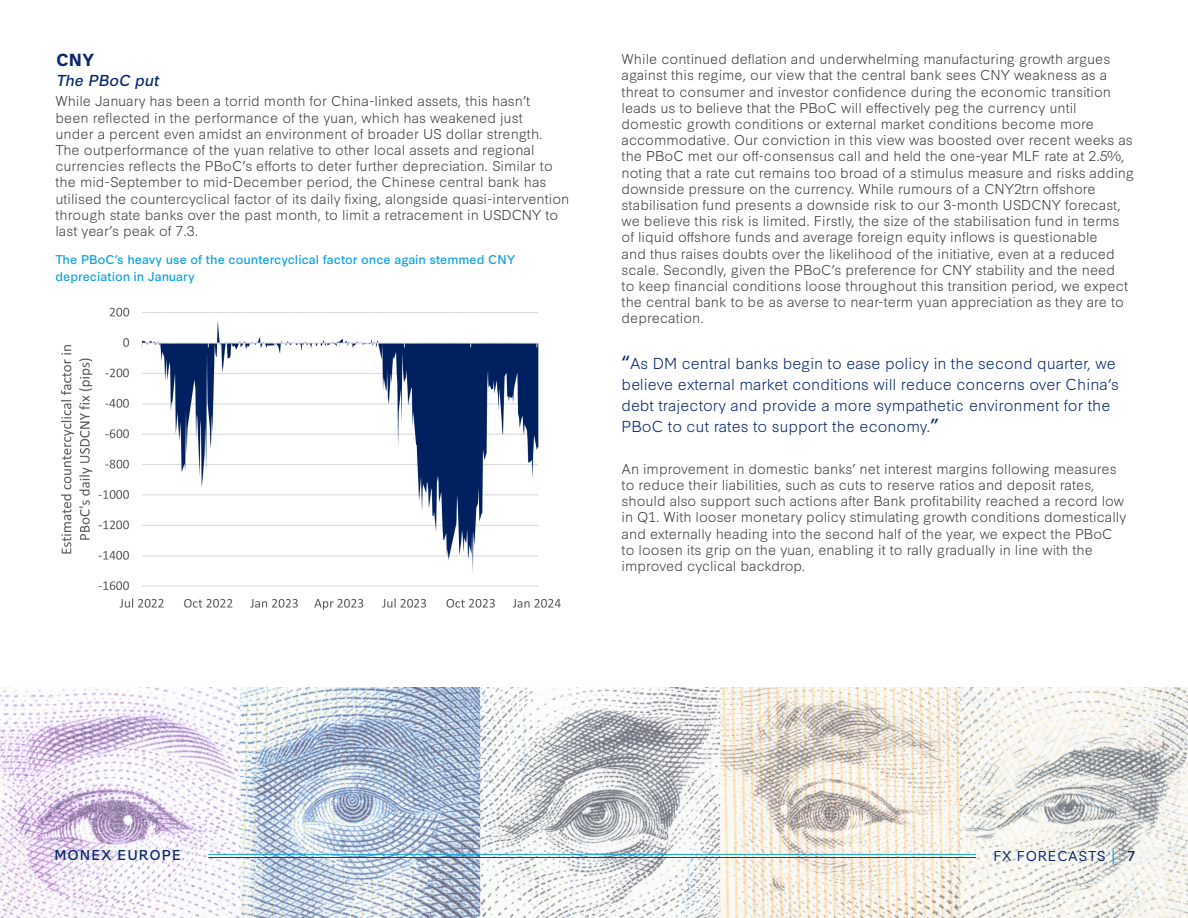
<style>
.page{position:relative;width:1188px;height:918px;background:#fff}
.page>*{position:absolute;margin:0;border:0;box-sizing:border-box;transform-origin:0 0}
.t1{font:700 16.5px "Synthese";color:#09286d}
.t2{font:300 15px/21px "Synthese";color:#09286d}
.t3{font:italic 15px "Synthese";color:#09286d}
.t4{font:300 13.5px/16.2px "Synthese";color:#404040}
.t5{font:13.5px "Synthese";letter-spacing:.05em;color:#09286d}
.t6{font:13.5px "Synthese";letter-spacing:.08em;color:#09286d}
.t7{font:12px/16.5px "Synthese";color:#0fa2dd}
.s1{font-weight:400;font-size:18px}
.s2{font-size:15px;color:#0fa2dd}
.s3{font-style:inherit}
</style>
<div class="page">
<img style="left:0;top:688px;width:1188px;height:230px">
<hr style="left:208px;top:854px;width:768px;height:1px;background:#0fa2dd">
<hr style="left:208px;top:857px;width:768px;height:1px;background:#094491">
<img style="left:61px;top:307px;width:500px;height:303px">
<p class="t1" style="left:56px;top:47px;width:40px">CNY</p>
<p class="t3" style="left:56px;top:68px;width:105px">The PBoC put</p>
<p class="t4" style="left:55px;top:92px;width:516px">While January has been a torrid month for China-linked assets, this hasn’t<br>been reflected in the performance of the yuan, which has weakened just<br>under a percent even amidst an environment of broader US dollar strength.<br>The outperformance of the yuan relative to other local assets and regional currencies reflects the PBoC’s efforts to deter further depreciation. Similar to the mid-September to mid-December period, the Chinese central bank has utilised the countercyclical factor of its daily fixing, alongside quasi-intervention through state banks over the past month, to limit a retracement in USDCNY to last year’s peak of 7.3.</p>
<p class="t7" style="left:55px;top:250px;width:461px">The PBoC’s heavy use of the countercyclical factor once again stemmed CNY depreciation in January</p>
<p class="t4" style="left:622px;top:50px;width:514px">While continued deflation and underwhelming manufacturing growth argues against this regime, our view that the central bank sees CNY weakness as a threat to consumer and investor confidence during the economic transition leads us to believe that the PBoC will effectively peg the currency until domestic growth conditions or external market conditions become more accommodative. Our conviction in this view was boosted over recent weeks as the PBoC met our off-consensus call and held the one-year MLF rate at 2.5%, noting that a rate cut remains too broad of a stimulus measure and risks adding downside pressure on the currency. While rumours of a CNY2trn offshore stabilisation fund presents a downside risk to our 3-month USDCNY forecast, we believe this risk is limited. Firstly, the size of the stabilisation fund in terms of liquid offshore funds and average foreign equity inflows is questionable<br>and thus raises doubts over the likelihood of the initiative, even at a reduced scale. Secondly, given the PBoC’s preference for CNY stability and the need<br>to keep financial conditions loose throughout this transition period, we expect the central bank to be as averse to near-term yuan appreciation as they are to deprecation.</p>
<p class="t2" style="left:622px;top:352px;width:499px"><span class="s1">“</span>As DM central banks begin to ease policy in the second quarter, we believe external market conditions will reduce concerns over China’s debt trajectory and provide a more sympathetic environment for the PBoC to cut rates to support the economy.<span class="s1">”</span></p>
<p class="t4" style="left:622px;top:459px;width:506px">An improvement in domestic banks’ net interest margins following measures to reduce their liabilities, such as cuts to reserve ratios and deposit rates, should also support such actions after Bank profitability reached a record low in Q1. With looser monetary policy stimulating growth conditions domestically and externally heading into the second half of the year, we expect the PBoC to loosen its grip on the yuan, enabling it to rally gradually in line with the improved cyclical backdrop.</p>
<p class="t6" style="left:54px;top:844px;width:128px">MONEX EUROPE</p>
<p class="t5" style="left:993px;top:845px;width:144px">FX FORECASTS <span class="s2">|</span> <span class="s3">7</span></p>
</div>
